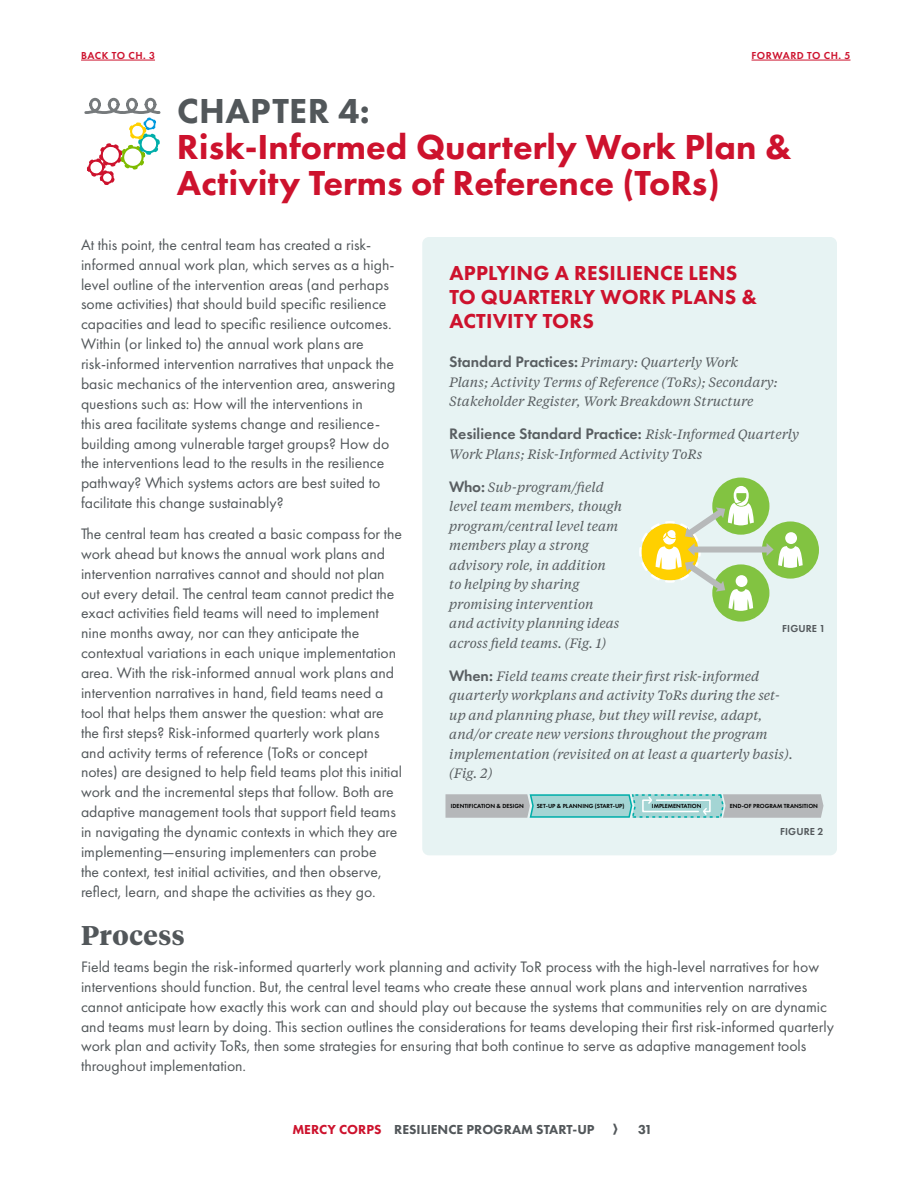
<style>
.page{position:relative;width:918px;height:1188px;background:#fff}
.page>*{position:absolute;margin:0;border:0;box-sizing:border-box;transform-origin:0 0}
.t1{font:800 36px/36px "Futura PT";color:#cd122d}
.t2{font:800 36px "Futura PT";letter-spacing:.01em;color:#52575a}
.t3{font:700 27px "Tiempos Headline";letter-spacing:.02em;color:#52575a}
.t4{font:800 21px/24px "Futura PT";letter-spacing:.01em;color:#cd122d}
.t5{font:15.75px/20px "Futura PT";color:#52575a}
.t6{font:600 15.75px "Futura PT";color:#595e61}
.t7{font:italic 13.5px/19.5px "Tiempos Text";color:#595e61}
.t8{font:800 13.5px "Futura PT";color:#52575a}
.t9{font:600 10.5px "Futura PT";letter-spacing:.05em;color:#cd122d}
.t10{font:600 10.5px "Futura PT";letter-spacing:.01em;color:#52575a}
.t11{font:600 6.15px "Futura PT";color:#000}
.s1{font-family:"Futura PT";font-weight:600;font-style:normal;font-size:15.75px}
.s2{font-family:"Tiempos Text";font-weight:400;font-style:italic;font-size:13.5px}
.s3{color:#cd122d}
</style>
<div class="page">
<svg style="left:84px;top:97px;width:77px;height:88px"></svg>
<hr style="left:752px;top:60px;width:99px;height:1px;background:#cd122d">
<hr style="left:81px;top:60px;width:74px;height:1px;background:#cd122d">
<div style="left:422px;top:237px;width:415px;height:618px;background:#e7f3f3;border-radius:7px"></div>
<svg style="left:446px;top:794px;width:378px;height:24px;background:#a7c6c7"></svg>
<div style="left:712px;top:478px;width:57px;height:57px;background:#82c341;border-radius:50%"></div>
<div style="left:712px;top:564px;width:57px;height:58px;background:#82c341;border-radius:50%"></div>
<div style="left:762px;top:521px;width:57px;height:58px;background:#82c341;border-radius:50%"></div>
<div style="left:785px;top:532px;width:12px;height:12px;background:#fff;border-radius:50%"></div>
<div style="left:693px;top:547px;width:75px;height:6px;background:#b7b9ba"></div>
<svg style="left:639px;top:486px;width:115px;height:125px"></svg>
<svg style="left:767px;top:543px;width:36px;height:25px"></svg>
<p class="t9" style="left:81px;top:49px;width:75px">BACK TO CH. 3</p>
<p class="t9" style="left:752px;top:49px;width:100px">FORWARD TO CH. 5</p>
<h1 class="t2" style="left:177px;top:88px;width:194px">CHAPTER 4:</h1>
<h1 class="t1" style="left:177px;top:128px;width:616px">Risk-Informed Quarterly Work Plan &amp;<br>Activity Terms of Reference (ToRs)</h1>
<p class="t5" style="left:81px;top:235px;width:316px">At this point, the central team has created a risk&shy;informed annual work plan, which serves as a high&shy;level outline of the intervention areas (and perhaps some activities) that should build specific resilience capacities and lead to specific resilience outcomes.<br>Within (or linked to) the annual work plans are risk-informed intervention narratives that unpack the basic mechanics of the intervention area, answering questions such as: How will the interventions in<br>this area facilitate systems change and resilience&shy;building among vulnerable target groups? How do the interventions lead to the results in the resilience pathway? Which systems actors are best suited to facilitate this change sustainably?</p>
<p class="t5" style="left:81px;top:524px;width:323px">The central team has created a basic compass for the work ahead but knows the annual work plans and intervention narratives cannot and should not plan out every detail. The central team cannot predict the exact activities field teams will need to implement nine months away, nor can they anticipate the contextual variations in each unique implementation area. With the risk-informed annual work plans and intervention narratives in hand, field teams need a tool that helps them answer the question: what are the first steps? Risk-informed quarterly work plans and activity terms of reference (ToRs or concept notes) are designed to help field teams plot this initial work and the incremental steps that follow. Both are adaptive management tools that support field teams in navigating the dynamic contexts in which they are implementing—ensuring implementers can probe<br>the context, test initial activities, and then observe, reflect, learn, and shape the activities as they go.</p>
<h2 class="t3" style="left:81px;top:917px;width:105px">Process</h2>
<p class="t5" style="left:81px;top:957px;width:754px">Field teams begin the risk-informed quarterly work planning and activity ToR process with the high-level narratives for how interventions should function. But, the central level teams who create these annual work plans and intervention narratives cannot anticipate how exactly this work can and should play out because the systems that communities rely on are dynamic and teams must learn by doing. This section outlines the considerations for teams developing their first risk-informed quarterly work plan and activity ToRs, then some strategies for ensuring that both continue to serve as adaptive management tools throughout implementation.</p>
<h3 class="t4" style="left:449px;top:261px;width:309px">APPLYING A RESILIENCE LENS<br>TO QUARTERLY WORK PLANS &amp;<br>ACTIVITY TORS</h3>
<p class="t7" style="left:449px;top:352px;width:330px"><span class="s1">Standard Practices:</span> Primary: Quarterly Work<br>Plans; Activity Terms of Reference (ToRs); Secondary:<br>Stakeholder Register, Work Breakdown Structure</p>
<p class="t6" style="left:449px;top:424px;width:351px">Resilience Standard Practice: <span class="s2">Risk-Informed Quarterly</span></p>
<p class="t7" style="left:449px;top:444px;width:255px">Work Plans; Risk-Informed Activity ToRs</p>
<p class="t7" style="left:449px;top:477px;width:174px"><span class="s1">Who:</span> Sub-program/field level team members, though program/central level team members play a strong advisory role, in addition<br>to helping by sharing promising intervention<br>and activity planning ideas across field teams. (Fig. 1)</p>
<p class="t7" style="left:449px;top:666px;width:345px"><span class="s1">When:</span> Field teams create their first risk-informed quarterly workplans and activity ToRs during the set&shy;up and planning phase, but they will revise, adapt, and/or create new versions throughout the program implementation (revisited on at least a quarterly basis). (Fig. 2)</p>
<p class="t11" style="left:451px;top:802px;width:75px">IDENTIFICATION &amp; DESIGN</p>
<p class="t11" style="left:537px;top:802px;width:89px">SET-UP &amp; PLANNING (START-UP)</p>
<p class="t11" style="left:652px;top:802px;width:51px">IMPLEMENTATION</p>
<p class="t11" style="left:730px;top:802px;width:90px">END-OF PROGRAM TRANSITION</p>
<p class="t10" style="left:782px;top:622px;width:45px">FIGURE 1</p>
<p class="t10" style="left:780px;top:825px;width:45px">FIGURE 2</p>
<p class="t8" style="left:292px;top:1121px;width:304px"><span class="s3">MERCY CORPS</span> RESILIENCE PROGRAM START-UP</p>
<p class="t8" style="left:638px;top:1121px;width:16px">31</p>
</div>
